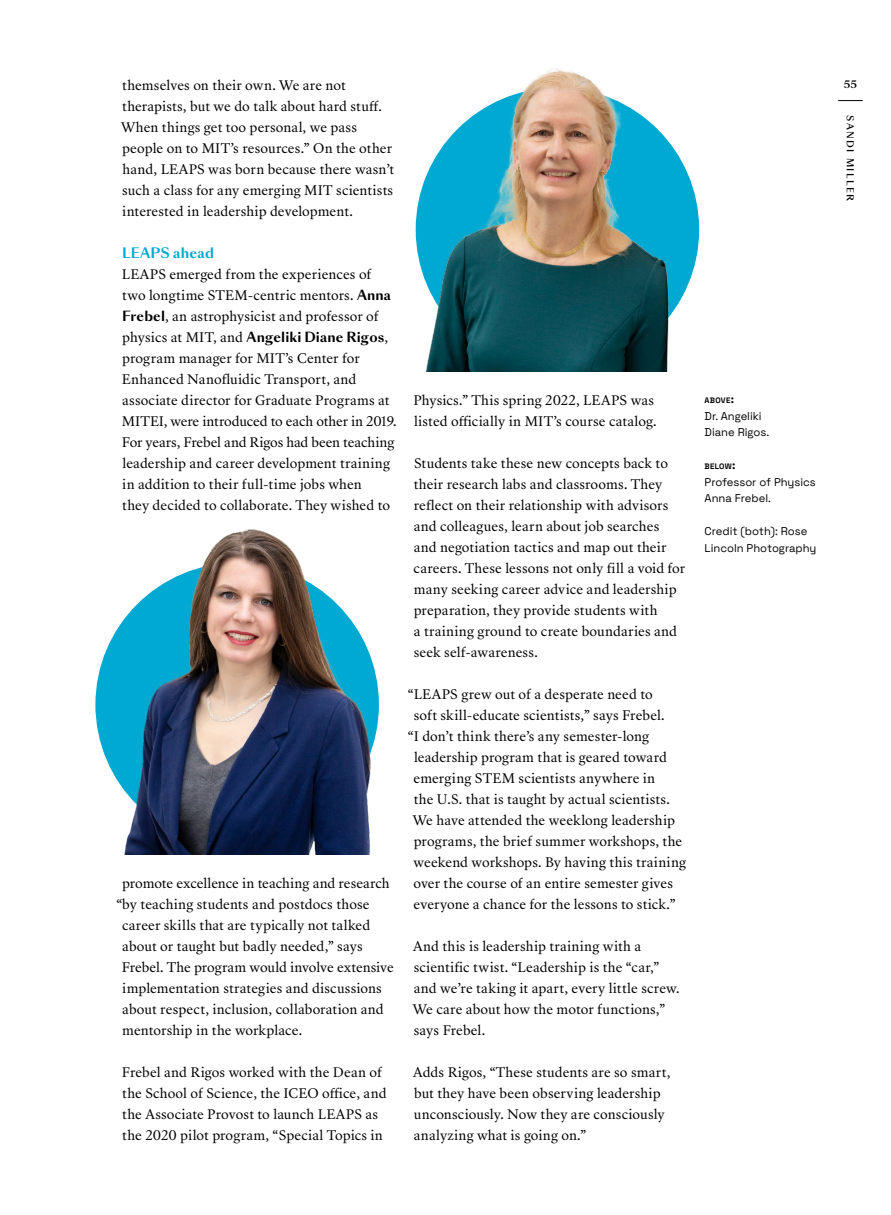
<style>
.page{position:relative;width:891px;height:1215px;background:#fff}
.page>*{position:absolute;margin:0;border:0;box-sizing:border-box;transform-origin:0 0}
.subhead___sangbleu_s{font:700 13.5px "Sang Bleu Sans";letter-spacing:.02em;color:#00a9d2}
.body___sangbleu_repu{font:700 13.2px "Sang Bleu Sans";letter-spacing:.015em;color:#000}
.body___sangbleu_repu-2{font:12.75px/21px "Sang Bleu Republic";letter-spacing:.005em;color:#000}
.caption___space_grot{font:11.25px/16.5px "Space Grotesk";color:#000}
.t1{font:500 10.5px "Sang Bleu Sans";color:#000}
.t2{font:500 9px "Sang Bleu Sans";letter-spacing:.16em;color:#000}
.caption___space_grot-2{font:700 7.8px "Space Grotesk";letter-spacing:.035em;color:#000}
.s1{font-family:"Sang Bleu Sans";font-weight:700;font-size:13.2px}
.s2{font-family:"Sang Bleu Republic";font-weight:400;font-size:12.75px}
.s3{font-size:11.25px}
</style>
<div class="page">
<img style="left:95px;top:529px;width:284px;height:325px">
<div style="left:416px;top:88px;width:283px;height:283px;background:#00a9d2;border-radius:50%"></div>
<img style="left:422px;top:68px;width:257px;height:303px">
<svg style="left:838px;top:100px;width:25px;height:1px"></svg>
<p class="body___sangbleu_repu-2" style="left:121px;top:75px;width:275px">themselves on their own. We are not therapists, but we do talk about hard stuff.<br>When things get too personal, we pass people on to MIT’s resources.” On the other hand, LEAPS was born because there wasn’t such a class for any emerging MIT scientists interested in leadership development.</p>
<p class="subhead___sangbleu_s" style="left:122px;top:244px;width:93px">LEAPS ahead</p>
<p class="body___sangbleu_repu-2" style="left:122px;top:264px;width:271px">LEAPS emerged from the experiences of two longtime STEM-centric mentors. <span class="s1">Anna<br>Frebel</span>, an astrophysicist and professor of</p>
<p class="body___sangbleu_repu" style="left:122px;top:328px;width:267px"><span class="s2">physics at MIT, and</span> Angeliki Diane Rigos<span class="s2">,</span></p>
<p class="body___sangbleu_repu-2" style="left:122px;top:348px;width:276px">program manager for MIT’s Center for Enhanced Nanofluidic Transport, and associate director for Graduate Programs at MITEI, were introduced to each other in 2019.<br>For years, Frebel and Rigos had been teaching leadership and career development training in addition to their full-time jobs when<br>they decided to collaborate. They wished to</p>
<p class="body___sangbleu_repu-2" style="left:122px;top:873px;width:269px">promote excellence in teaching and research</p>
<p class="body___sangbleu_repu-2" style="left:116px;top:894px;width:255px">“by teaching students and postdocs those</p>
<p class="body___sangbleu_repu-2" style="left:122px;top:915px;width:250px">career skills that are typically not talked</p>
<p class="body___sangbleu_repu-2" style="left:122px;top:936px;width:242px">about or taught but badly needed,” says</p>
<p class="body___sangbleu_repu-2" style="left:122px;top:957px;width:273px">Frebel. The program would involve extensive</p>
<p class="body___sangbleu_repu-2" style="left:122px;top:978px;width:261px">implementation strategies and discussions</p>
<p class="body___sangbleu_repu-2" style="left:122px;top:999px;width:263px">about respect, inclusion, collaboration and</p>
<p class="body___sangbleu_repu-2" style="left:122px;top:1020px;width:181px">mentorship in the workplace.</p>
<p class="body___sangbleu_repu-2" style="left:122px;top:1062px;width:266px">Frebel and Rigos worked with the Dean of the School of Science, the ICEO office, and the Associate Provost to launch LEAPS as the 2020 pilot program, “Special Topics in</p>
<p class="body___sangbleu_repu-2" style="left:413px;top:390px;width:245px">Physics.” This spring 2022, LEAPS was listed officially in MIT’s course catalog.</p>
<p class="body___sangbleu_repu-2" style="left:414px;top:453px;width:273px">Students take these new concepts back to their research labs and classrooms. They reflect on their relationship with advisors and colleagues, learn about job searches<br>and negotiation tactics and map out their careers. These lessons not only fill a void for many seeking career advice and leadership preparation, they provide students with<br>a training ground to create boundaries and seek self-awareness.</p>
<p class="body___sangbleu_repu-2" style="left:408px;top:684px;width:246px">“LEAPS grew out of a desperate need to</p>
<p class="body___sangbleu_repu-2" style="left:414px;top:705px;width:252px">soft skill-educate scientists,” says Frebel.</p>
<p class="body___sangbleu_repu-2" style="left:408px;top:726px;width:243px">“I don’t think there’s any semester-long</p>
<p class="body___sangbleu_repu-2" style="left:414px;top:747px;width:254px">leadership program that is geared toward</p>
<p class="body___sangbleu_repu-2" style="left:414px;top:768px;width:243px">emerging STEM scientists anywhere in</p>
<p class="body___sangbleu_repu-2" style="left:414px;top:789px;width:258px">the U.S. that is taught by actual scientists.</p>
<p class="body___sangbleu_repu-2" style="left:413px;top:810px;width:264px">We have attended the weeklong leadership</p>
<p class="body___sangbleu_repu-2" style="left:414px;top:831px;width:270px">programs, the brief summer workshops, the</p>
<p class="body___sangbleu_repu-2" style="left:414px;top:852px;width:274px">weekend workshops. By having this training</p>
<p class="body___sangbleu_repu-2" style="left:413px;top:873px;width:261px">over the course of an entire semester gives</p>
<p class="body___sangbleu_repu-2" style="left:414px;top:894px;width:263px">everyone a chance for the lessons to stick.”</p>
<p class="body___sangbleu_repu-2" style="left:413px;top:936px;width:268px">And this is leadership training with a scientific twist. “Leadership is the “car,” and we’re taking it apart, every little screw.<br>We care about how the motor functions,” says Frebel.</p>
<p class="body___sangbleu_repu-2" style="left:413px;top:1062px;width:259px">Adds Rigos, “These students are so smart, but they have been observing leadership unconsciously. Now they are consciously analyzing what is going on.”</p>
<p class="caption___space_grot-2" style="left:705px;top:395px;width:31px">ABOVE<span class="s3">:</span></p>
<p class="caption___space_grot" style="left:705px;top:407px;width:66px">Dr. Angeliki<br>Diane Rigos.</p>
<p class="caption___space_grot-2" style="left:705px;top:461px;width:32px">BELOW<span class="s3">:</span></p>
<p class="caption___space_grot" style="left:705px;top:473px;width:113px">Professor of Physics<br>Anna Frebel.</p>
<p class="caption___space_grot" style="left:705px;top:523px;width:113px">Credit (both): Rose<br>Lincoln Photography</p>
<p class="t1" style="left:844px;top:77px;width:15px">55</p>
<p class="t2" style="left:856px;top:115px;width:88px;rotate:90deg">SANDI MILLER</p>
</div>
